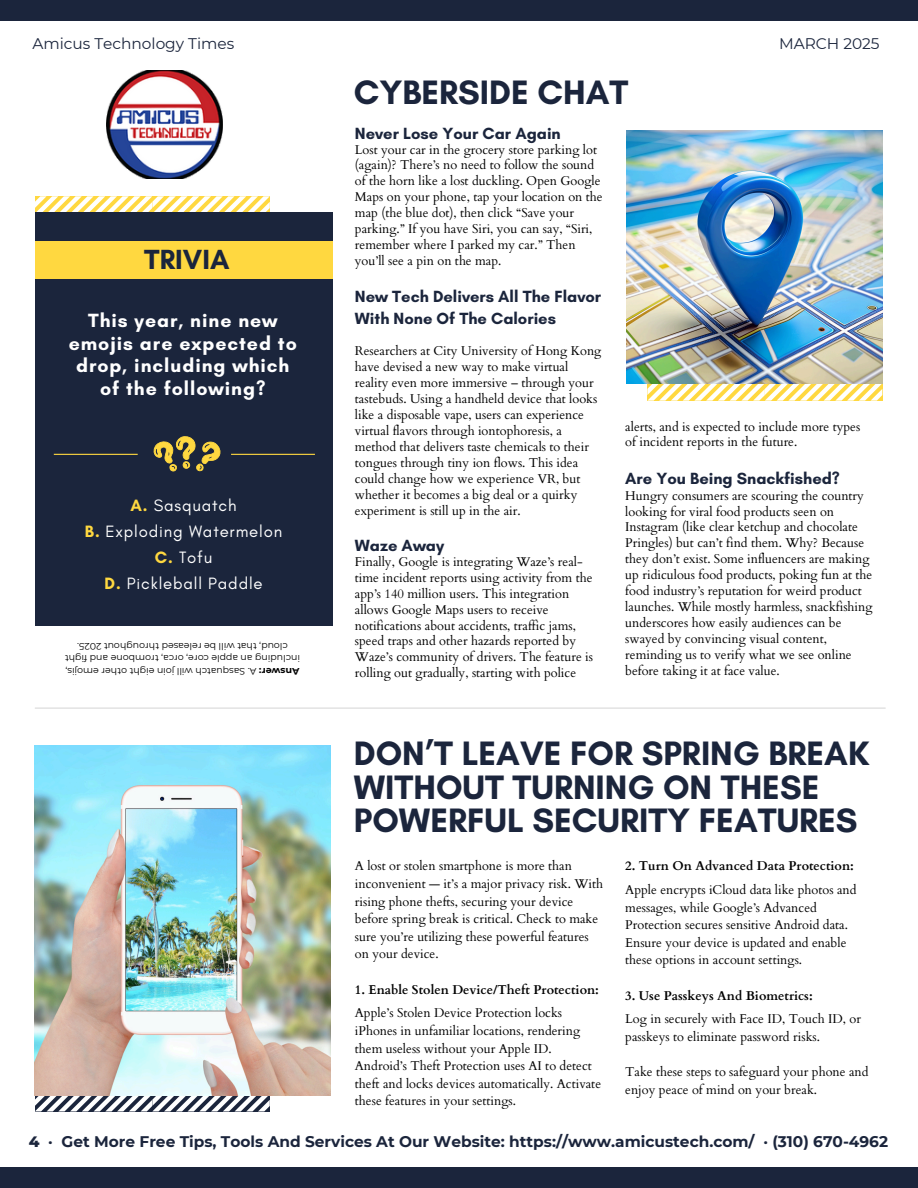
<style>
.page{position:relative;width:918px;height:1188px;background:#fff}
.page>*{position:absolute;margin:0;border:0;box-sizing:border-box;transform-origin:0 0}
.t1{font:700 34.5px/33.8px "Glacial Indifference";color:#1b253c}
.t2{font:700 28.2px "Glacial Indifference";color:#1b253c}
.t3{font:700 19.5px/22.5px "Glacial Indifference";letter-spacing:.05em;color:#fff;text-align:center}
.t4{font:16.8px/25.8px "Glacial Indifference";letter-spacing:.05em;color:#fff;text-align:center}
.t5{font:700 16.5px/21.3px "Glacial Indifference";color:#1b253c}
.t6{font:700 15.45px "Montserrat";color:#1b253c}
.t7{font:15.45px "Montserrat";color:#1b253c}
.t8{font:12.75px/15.9px "Cardo";color:#000}
.t9{font:700 12.75px "Cardo";color:#000}
.t10{font:9.45px/12.6px "Montserrat";color:#000;text-align:center}
.s1{font-weight:700;color:#ffd840}
.s2{font-weight:700}
.s3{font-weight:800}
</style>
<div class="page">
<div style="left:0;top:1px;width:918px;height:20px;background:#1b253c"></div>
<div style="left:0;top:1168px;width:918px;height:20px;background:#1b253c"></div>
<hr style="left:35px;top:708px;width:851px;height:1px;background:#d9d9d9">
<svg style="left:648px;top:384px;width:234px;height:17px"></svg>
<img style="left:626px;top:131px;width:257px;height:253px">
<svg style="left:35px;top:196px;width:235px;height:16px"></svg>
<div style="left:35px;top:212px;width:297px;height:413px;background:#1b253c"></div>
<svg style="left:153px;top:436px;width:68px;height:36px"></svg>
<hr style="left:54px;top:454px;width:84px;height:1px;background:#ffd840">
<hr style="left:231px;top:454px;width:84px;height:1px;background:#ffd840">
<div style="left:35px;top:241px;width:297px;height:38px;background:#ffd840"></div>
<svg style="left:35px;top:1095px;width:235px;height:16px"></svg>
<img style="left:35px;top:745px;width:296px;height:350px">
<img style="left:107px;top:71px;width:116px;height:108px">
<p class="t7" style="left:32px;top:34px;width:203px">Amicus Technology Times</p>
<p class="t7" style="left:779px;top:34px;width:102px">MARCH 2025</p>
<p class="t2" style="left:144px;top:242px;width:87px">TRIVIA</p>
<p class="t3" style="left:69px;top:309px;width:230px">This year, nine new emojis are expected to drop, including which of the following?</p>
<p class="t4" style="left:85px;top:493px;width:199px"><span class="s1">A.</span> Sasquatch<br><span class="s1">B.</span> Exploding Watermelon<br><span class="s1">C.</span> Tofu<br><span class="s1">D.</span> Pickleball Paddle</p>
<p class="t10" style="left:300px;top:678px;width:237px;rotate:-180deg"><span class="s2">A n ws e</span> A<span class="s2">: r</span> S. qsa u hcta w o j l l i ni e gi h t o ht e r e m o , s i j ni ul c d ni g na pa p e l oc er o, or t , acr m b o n e na d gi f h t o l c u d ht , ta w bl l i e er e l esa d ht or u g h o u t 02 . 52</p>
<h3 class="t1" style="left:354px;top:75px;width:276px">CYBERSIDE CHAT</h3>
<p class="t5" style="left:355px;top:122px;width:207px">Never Lose Your Car Again</p>
<h6 class="t8" style="left:355px;top:142px;width:249px">Lost your car in the grocery store parking lot (again)? There’s no need to follow the sound of the horn like a lost duckling. Open Google Maps on your phone, tap your location on the map (the blue dot), then click “Save your parking.” If you have Siri, you can say, “Siri, remember where I parked my car.” Then you’ll see a pin on the map.</h6>
<p class="t5" style="left:355px;top:286px;width:248px">New Tech Delivers All The Flavor<br>With None Of The Calories</p>
<h1 class="t8" style="left:355px;top:343px;width:248px">Researchers at City University of Hong Kong have devised a new way to make virtual reality even more immersive – through your tastebuds. Using a handheld device that looks like a disposable vape, users can experience virtual flavors through iontophoresis, a method that delivers taste chemicals to their tongues through tiny ion flows. This idea could change how we experience VR, but whether it becomes a big deal or a quirky experiment is still up in the air.</h1>
<p class="t5" style="left:355px;top:535px;width:91px">Waze Away</p>
<h5 class="t8" style="left:355px;top:554px;width:240px">Finally, Google is integrating Waze’s real&shy;time incident reports using activity from the app’s 140 million users. This integration allows Google Maps users to receive notifications about accidents, traffic jams, speed traps and other hazards reported by Waze’s community of drivers. The feature is rolling out gradually, starting with police</h5>
<p class="t8" style="left:625px;top:419px;width:237px">alerts, and is expected to include more types of incident reports in the future.</p>
<p class="t5" style="left:625px;top:467px;width:216px">Are You Being Snackfished?</p>
<p class="t8" style="left:625px;top:488px;width:249px">Hungry consumers are scouring the country looking for viral food products seen on Instagram (like clear ketchup and chocolate Pringles) but can’t find them. Why? Because they don’t exist. Some influencers are making up ridiculous food products, poking fun at the food industry’s reputation for weird product launches. While mostly harmless, snackfishing underscores how easily audiences can be swayed by convincing visual content, reminding us to verify what we see online before taking it at face value.</p>
<h6 class="t1" style="left:354px;top:736px;width:517px">DON’T LEAVE FOR SPRING BREAK<br>WITHOUT TURNING ON THESE<br>POWERFUL SECURITY FEATURES</h6>
<h4 class="t9" style="left:625px;top:858px;width:230px">2. Turn On Advanced Data Protection:</h4>
<p class="t8" style="left:625px;top:881px;width:233px;line-height:17.7px">Apple encrypts iCloud data like photos and messages, while Google’s Advanced Protection secures sensitive Android data.<br>Ensure your device is updated and enable these options in account settings.</p>
<p class="t9" style="left:625px;top:987px;width:189px">3. Use Passkeys And Biometrics:</p>
<p class="t8" style="left:625px;top:1010px;width:237px;line-height:17.7px">Log in securely with Face ID, Touch ID, or passkeys to eliminate password risks.</p>
<h2 class="t8" style="left:625px;top:1063px;width:245px;line-height:17.7px">Take these steps to safeguard your phone and enjoy peace of mind on your break.</h2>
<p class="t8" style="left:355px;top:857px;width:250px;line-height:17.7px">A lost or stolen smartphone is more than inconvenient — it’s a major privacy risk. With rising phone thefts, securing your device before spring break is critical. Check to make sure you’re utilizing these powerful features on your device.</p>
<p class="t9" style="left:355px;top:981px;width:246px">1. Enable Stolen Device/Theft Protection:</p>
<p class="t8" style="left:355px;top:1004px;width:248px;line-height:17.7px">Apple’s Stolen Device Protection locks iPhones in unfamiliar locations, rendering them useless without your Apple ID.<br>Android’s Theft Protection uses AI to detect theft and locks devices automatically. Activate these features in your settings.</p>
<p class="t6" style="left:29px;top:1132px;width:861px"><span class="s3">4</span> · Get More Free Tips, Tools And Services At Our Website: https://www.amicustech.com/ · (310) 670-4962</p>
</div>
